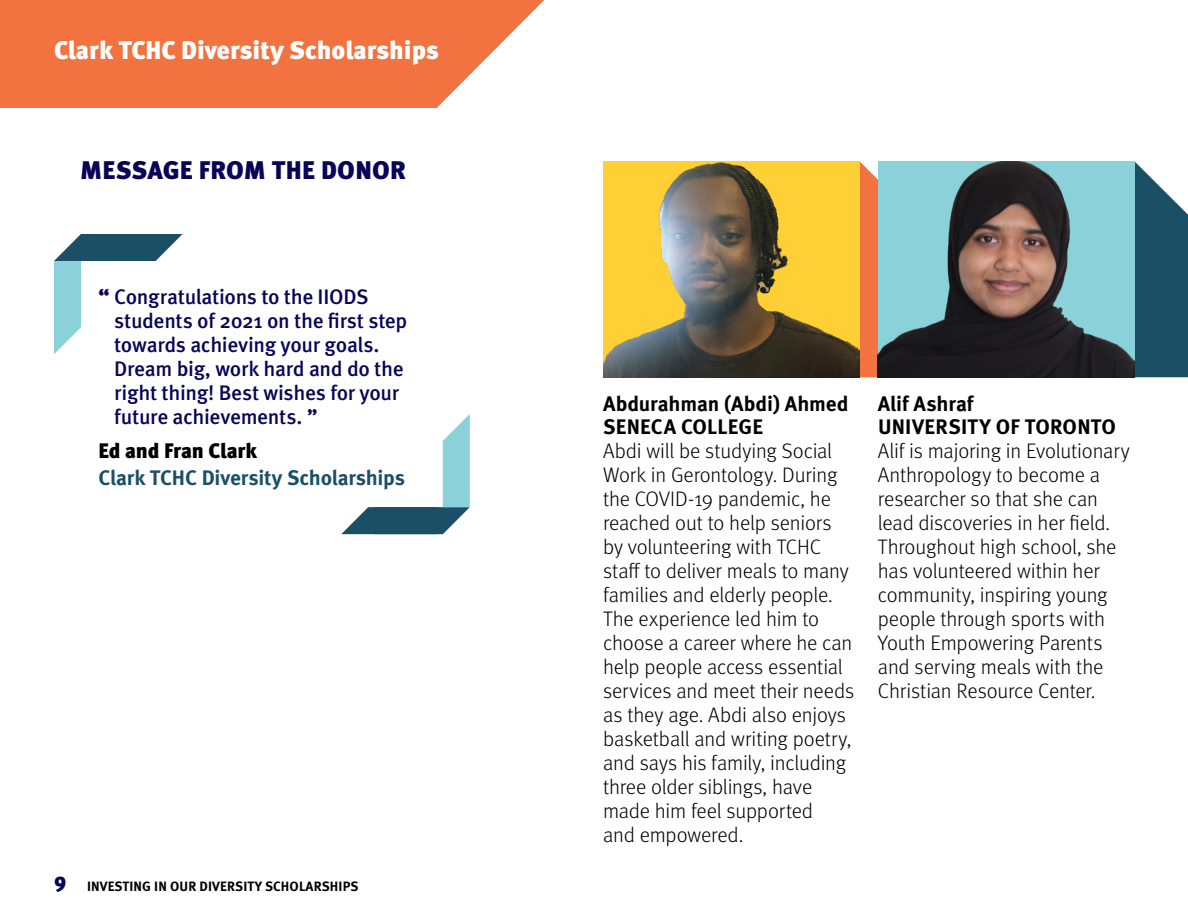
<style>
.page{position:relative;width:1188px;height:918px;background:#fff}
.page>*{position:absolute;margin:0;border:0;box-sizing:border-box;transform-origin:0 0}
.BC_1{font:900 25.5px "Meta Pro";color:#fff}
.BC_1-2{font:900 25.5px "Meta Pro";letter-spacing:.01em;color:#080559}
.BC_3{font:300 21px/24px "Meta Pro";letter-spacing:-.01em;color:#000}
.BC_1-3{font:500 21px/24px "Meta Pro";letter-spacing:-.015em;color:#080559}
.BC_2{font:700 21px/22.5px "Meta Pro";letter-spacing:.01em;color:#000}
.BC_2-2{font:700 21px "Meta Pro";letter-spacing:-.015em;color:#1a4f66}
.BC_2-3{font:900 21px "Meta Pro";letter-spacing:-.01em;color:#000}
.t1{font:700 13.5px "Meta Pro";letter-spacing:.01em;color:#000}
.s1{font-weight:900}
.s2{font-weight:700}
.s3{font-weight:900;font-size:21px;color:#080559}
</style>
<div class="page">
<div style="left:860px;top:162px;width:18px;height:215px;background:#f27340"></div>
<svg style="left:1134px;top:161px;width:54px;height:216px;background:#39687c"></svg>
<svg style="left:0;top:0;width:544px;height:108px;background:#f38052"></svg>
<img style="left:878px;top:161px;width:256px;height:216px">
<img style="left:603px;top:161px;width:257px;height:216px">
<svg style="left:54px;top:234px;width:129px;height:120px"></svg>
<svg style="left:341px;top:414px;width:129px;height:120px"></svg>
<p class="BC_1" style="left:54px;top:30px;width:387px">Clark TCHC Diversity Scholarships</p>
<p class="BC_1-2" style="left:80px;top:150px;width:327px">MESSAGE FROM THE DONOR</p>
<p class="BC_1-3" style="left:114px;top:283px;width:295px;text-indent:-16px"><span class="s1">“</span> Congratulations to the IIODS students of 2021 on the first step towards achieving your goals.<br>Dream big, work hard and do the right thing! Best wishes for your future achievements. <span class="s2">”</span></p>
<p class="BC_2-3" style="left:98px;top:434px;width:160px">Ed and Fran Clark</p>
<p class="BC_2-2" style="left:98px;top:462px;width:308px">Clark TCHC Diversity Scholarships</p>
<p class="t1" style="left:54px;top:876px;width:306px"><span class="s3">9</span> INVESTING IN OUR DIVERSITY SCHOLARSHIPS</p>
<p class="BC_2" style="left:603px;top:391px;width:247px">Abdurahman (Abdi) Ahmed<br>SENECA COLLEGE</p>
<p class="BC_3" style="left:603px;top:437px;width:253px">Abdi will be studying Social<br>Work in Gerontology. During the COVID-19 pandemic, he reached out to help seniors by volunteering with TCHC staff to deliver meals to many families and elderly people.<br>The experience led him to choose a career where he can help people access essential services and meet their needs as they age. Abdi also enjoys basketball and writing poetry, and says his family, including three older siblings, have made him feel supported<br>and empowered.</p>
<p class="BC_2" style="left:878px;top:391px;width:239px">Alif Ashraf<br>UNIVERSITY OF TORONTO</p>
<p class="BC_3" style="left:878px;top:437px;width:253px">Alif is majoring in Evolutionary<br>Anthropology to become a researcher so that she can lead discoveries in her field.<br>Throughout high school, she has volunteered within her community, inspiring young people through sports with<br>Youth Empowering Parents and serving meals with the<br>Christian Resource Center.</p>
</div>
